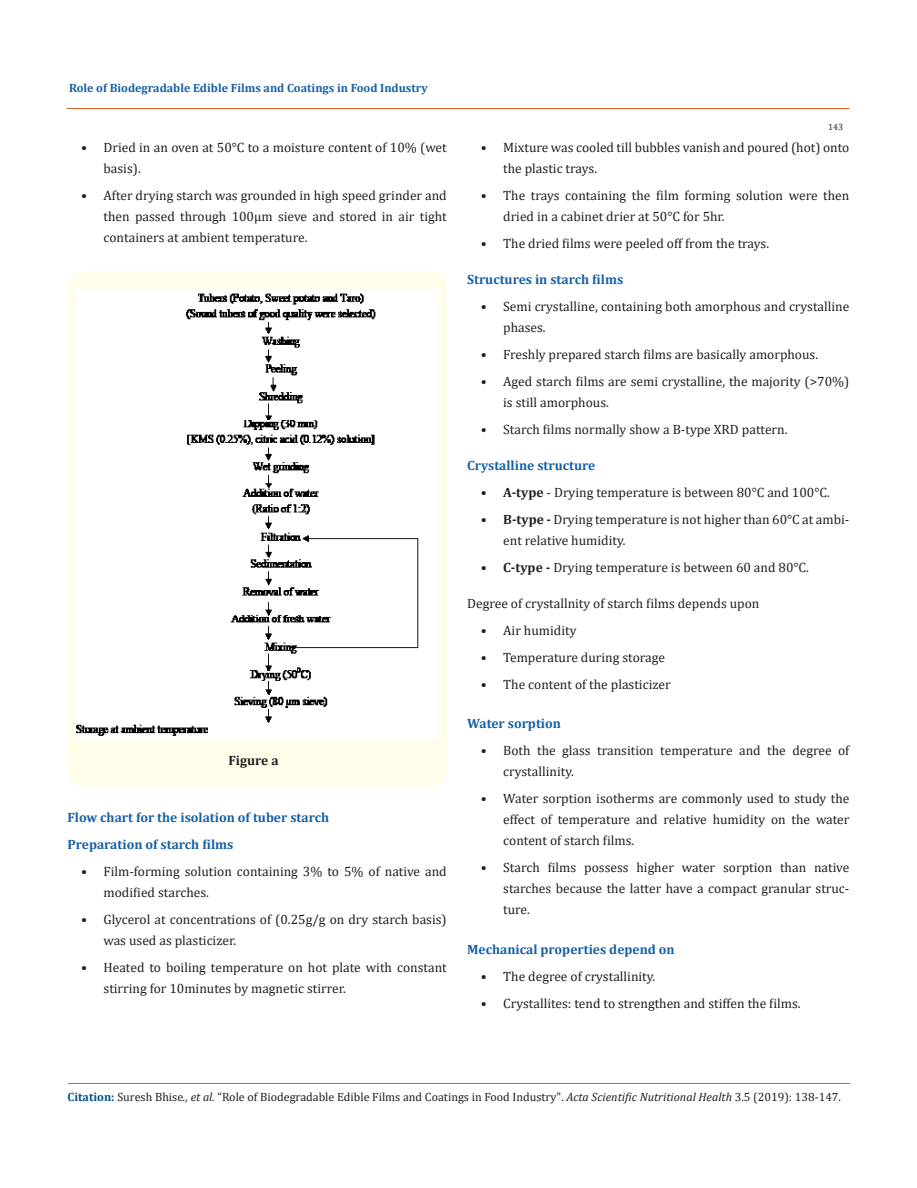
<style>
.page{position:relative;width:917px;height:1188px;background:#fff}
.page>*{position:absolute;margin:0;border:0;box-sizing:border-box;transform-origin:0 0}
.t1{font:13.5px/21px "Cambria";color:#231f20}
.t2{font:700 13.5px "Cambria";color:#1560a6}
.t3{font:700 13.5px "Cambria";color:#231f20}
.t4{font:12px "Cambria";color:#231f20}
.t5{font:700 12px "Cambria";color:#1560a6}
.t6{font:9px "Cambria";color:#231f20}
.s1{font-weight:700}
.s2{font-weight:700;color:#035089}
.s3{font-style:italic}
</style>
<div class="page">
<hr style="left:67px;top:109px;width:782px;height:1px;background:#e05d1a">
<div style="left:68px;top:272px;width:379px;height:515px;background:#fffde9;border-radius:18px"></div>
<div style="left:77px;top:290px;width:360px;height:450px;background:#fff"></div>
<hr style="left:68px;top:1083px;width:781px;height:1px;background:#e05d1a">
<p class="t5" style="left:69px;top:80px;width:360px">Role of Biodegradable Edible Films and Coatings in Food Industry</p>
<p class="t1" style="left:103px;top:136px;width:345px;text-indent:-23px">• Dried in an oven at 50°C to a moisture content of 10% (wet basis).</p>
<p class="t1" style="left:103px;top:184px;width:345px;text-align:justify;text-indent:-23px">• After drying starch was grounded in high speed grinder and then passed through 100μm sieve and stored in air tight containers at ambient temperature.</p>
<p class="t3" style="left:228px;top:751px;width:52px">Figure a</p>
<p class="t2" style="left:67px;top:808px;width:263px">Flow chart for the isolation of tuber starch</p>
<p class="t2" style="left:67px;top:835px;width:167px">Preparation of starch films</p>
<p class="t1" style="left:103px;top:861px;width:345px;text-indent:-23px">• Film-forming solution containing 3% to 5% of native and modified starches.</p>
<p class="t1" style="left:103px;top:909px;width:345px;text-indent:-23px">• Glycerol at concentrations of (0.25g/g on dry starch basis) was used as plasticizer.</p>
<p class="t1" style="left:103px;top:957px;width:345px;text-indent:-23px">• Heated to boiling temperature on hot plate with constant stirring for 10minutes by magnetic stirrer.</p>
<p class="t6" style="left:828px;top:122px;width:16px">143</p>
<p class="t1" style="left:503px;top:136px;width:348px;text-indent:-22px">• Mixture was cooled till bubbles vanish and poured (hot) onto the plastic trays.</p>
<p class="t1" style="left:503px;top:184px;width:348px;text-indent:-22px">• The trays containing the film forming solution were then dried in a cabinet drier at 50°C for 5hr.</p>
<p class="t1" style="left:480px;top:232px;width:290px">• The dried films were peeled off from the trays.</p>
<p class="t2" style="left:467px;top:269px;width:157px">Structures in starch films</p>
<p class="t1" style="left:503px;top:295px;width:347px;text-indent:-22px">• Semi crystalline, containing both amorphous and crystalline phases.</p>
<p class="t1" style="left:480px;top:343px;width:339px">• Freshly prepared starch films are basically amorphous.</p>
<p class="t1" style="left:503px;top:370px;width:348px;text-indent:-22px">• Aged starch films are semi crystalline, the majority (&gt;70%) is still amorphous.</p>
<p class="t1" style="left:480px;top:418px;width:308px">• Starch films normally show a B-type XRD pattern.</p>
<p class="t2" style="left:467px;top:455px;width:130px">Crystalline structure</p>
<p class="t1" style="left:480px;top:481px;width:350px"><span class="s1">• A-type</span> - Drying temperature is between 80°C and 100°C.</p>
<p class="t1" style="left:503px;top:508px;width:348px;text-indent:-22px"><span class="s1">• B-type -</span> Drying temperature is not higher than 60°C at ambi&shy;ent relative humidity.</p>
<p class="t1" style="left:480px;top:556px;width:330px"><span class="s1">• C-type -</span> Drying temperature is between 60 and 80°C.</p>
<p class="t1" style="left:467px;top:592px;width:294px">Degree of crystallnity of starch films depends upon</p>
<p class="t1" style="left:480px;top:619px;width:97px">• Air humidity</p>
<p class="t1" style="left:480px;top:646px;width:186px">• Temperature during storage</p>
<p class="t1" style="left:480px;top:673px;width:191px">• The content of the plasticizer</p>
<p class="t2" style="left:467px;top:714px;width:95px">Water sorption</p>
<p class="t1" style="left:503px;top:740px;width:348px;text-indent:-22px">• Both the glass transition temperature and the degree of crystallinity.</p>
<p class="t1" style="left:503px;top:788px;width:348px;text-align:justify;text-indent:-22px">• Water sorption isotherms are commonly used to study the effect of temperature and relative humidity on the water content of starch films.</p>
<p class="t1" style="left:503px;top:857px;width:348px;text-align:justify;text-indent:-22px">• Starch films possess higher water sorption than native starches because the latter have a compact granular struc&shy;ture.</p>
<p class="t2" style="left:467px;top:940px;width:209px">Mechanical properties depend on</p>
<p class="t1" style="left:480px;top:966px;width:176px">• The degree of crystallinity.</p>
<p class="t1" style="left:480px;top:993px;width:321px">• Crystallites: tend to strengthen and stiffen the films.</p>
<p class="t4" style="left:68px;top:1090px;width:775px"><span class="s2">Citation:</span> Suresh Bhise<span class="s3">., et al.</span> “Role of Biodegradable Edible Films and Coatings in Food Industry". <span class="s3">Acta Scientific Nutritional Health</span> 3.5 (2019): 138-147.</p>
</div>
